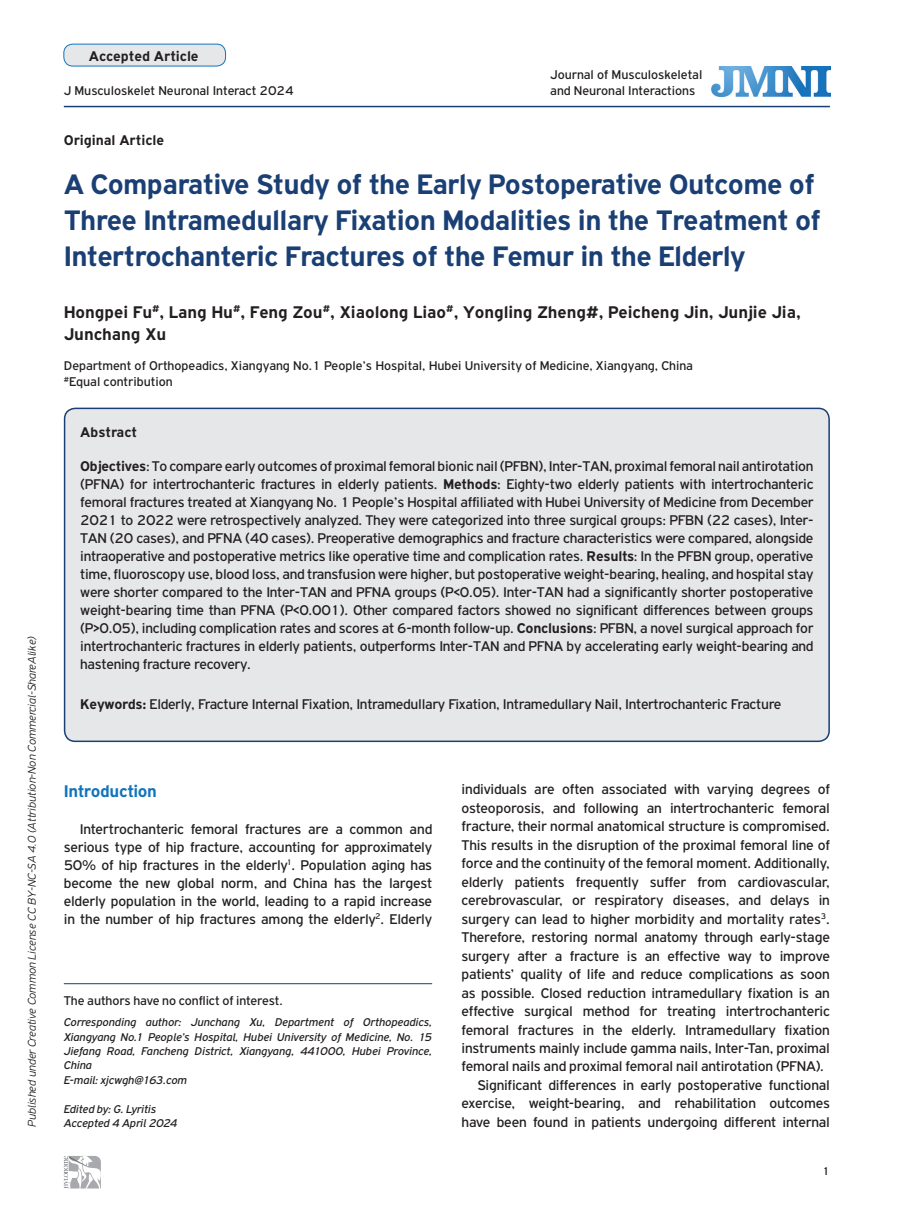
<style>
.page{position:relative;width:915px;height:1212px;background:#fff}
.page>*{position:absolute;margin:0;border:0;box-sizing:border-box;transform-origin:0 0}
.BASIC_TITLE{font:700 30px/36px "PF Highway Gothic";letter-spacing:-.02em;color:#1a3f74}
.AUTHOR{font:700 18px/21.6px "PF Highway Gothic";color:#231f20}
.TITLE_BOLD{font:700 18px "PF Highway Gothic";letter-spacing:-.02em;color:#1074bc}
.TEXT_BASIC{font:15px/18.5px "PF Highway Gothic";letter-spacing:-.01em;color:#231f20;text-align:justify}
.TEXT_ABSTRACT{font:15px/18px "PF Highway Gothic";letter-spacing:-.015em;color:#231f20;text-align:justify}
.TEXT_KEYWORDS{font:15px "PF Highway Gothic";letter-spacing:-.015em;color:#231f20}
.TYPE_OF_ARTICLE{font:700 15px "PF Highway Gothic";color:#231f20}
.TITLE_ABSTRACT{font:700 15px "PF Highway Gothic";color:#231f20}
.TITLE_ADDRESS{font:13.5px "PF Highway Gothic";color:#231f20}
.CONFLICT_OF_INTEREST{font:13.5px "PF Highway Gothic";letter-spacing:-.01em;color:#231f20}
.CORRESPONDING_AUTHOR{font:italic 12px/14.4px "PF Highway Gothic";letter-spacing:-.01em;color:#231f20;text-align:justify}
.t1{font:italic 300 12px "PF Highway Gothic";color:#231f20}
.t2{font:12px "PF Highway Gothic";color:#231f20}
.s1{font-weight:700}
</style>
<div class="page">
<hr style="left:64px;top:106px;width:765px;height:1px;background:#1a3f74">
<div style="left:65px;top:408px;width:763px;height:333px;background:#e6e7e9;border-radius:11px"></div>
<div style="left:64px;top:408px;width:765px;height:334px;border:2px solid #1a3f74;border-radius:11px"></div>
<hr style="left:64px;top:983px;width:368px;height:1px;background:#1a3f74">
<img style="left:711px;top:66px;width:118px;height:31px">
<div style="left:64px;top:44px;width:161px;height:22px;background:#e6e7e9;border-radius:9px"></div>
<div style="left:63px;top:44px;width:163px;height:22px;border:1px solid #1074bc;border-radius:9px"></div>
<svg style="left:64px;top:1156px;width:37px;height:33px"></svg>
<p class="t1" style="left:25px;top:1127px;width:492px;rotate:-90deg">Published under Creative Common License CC BY-NC-SA 4.0 (Attribution-Non Commercial-ShareAlike)</p>
<p class="TYPE_OF_ARTICLE" style="left:89px;top:48px;width:111px">Αccepted Article</p>
<p class="TITLE_ADDRESS" style="left:550px;top:67px;width:153px">Journal of Musculoskeletal</p>
<p class="TITLE_ADDRESS" style="left:550px;top:83px;width:146px">and Neuronal Interactions</p>
<p class="TITLE_ADDRESS" style="left:64px;top:84px;width:231px">J Musculoskelet Neuronal Interact 2024</p>
<p class="TYPE_OF_ARTICLE" style="left:64px;top:132px;width:102px">Original Article</p>
<p class="BASIC_TITLE" style="left:64px;top:166px;width:758px">A Comparative Study of the Early Postoperative Outcome of<br>Three Intramedullary Fixation Modalities in the Treatment of<br>Intertrochanteric Fractures of the Femur in the Elderly</p>
<p class="AUTHOR" style="left:64px;top:302px;width:738px">Hongpei Fu<sup>#</sup>, Lang Hu<sup>#</sup>, Feng Zou<sup>#</sup>, Xiaolong Liao<sup>#</sup>, Yongling Zheng#, Peicheng Jin, Junjie Jia,<br>Junchang Xu</p>
<p class="TITLE_ADDRESS" style="left:64px;top:359px;width:630px">Department of Orthopeadics, Xiangyang No.1 People’s Hospital, Hubei University of Medicine, Xiangyang, China</p>
<p class="TITLE_ADDRESS" style="left:64px;top:375px;width:110px"><sup>#</sup>Equal contribution</p>
<p class="TITLE_ABSTRACT" style="left:80px;top:424px;width:58px">Abstract</p>
<p class="TEXT_ABSTRACT" style="left:80px;top:457px;width:734px"><span class="s1">Objectives</span>: To compare early outcomes of proximal femoral bionic nail (PFBN), Inter-TAN, proximal femoral nail antirotation (PFNA) for intertrochanteric fractures in elderly patients. <span class="s1">Methods</span>: Eighty-two elderly patients with intertrochanteric femoral fractures treated at Xiangyang No. 1 People’s Hospital affiliated with Hubei University of Medicine from December 2021 to 2022 were retrospectively analyzed. They were categorized into three surgical groups: PFBN (22 cases), Inter-TAN (20 cases), and PFNA (40 cases). Preoperative demographics and fracture characteristics were compared, alongside intraoperative and postoperative metrics like operative time and complication rates. <span class="s1">Results</span>: In the PFBN group, operative time, fluoroscopy use, blood loss, and transfusion were higher, but postoperative weight-bearing, healing, and hospital stay were shorter compared to the Inter-TAN and PFNA groups (P&lt;0.05). Inter-TAN had a significantly shorter postoperative weight-bearing time than PFNA (P&lt;0.001). Other compared factors showed no significant differences between groups (P&gt;0.05), including complication rates and scores at 6-month follow-up. <span class="s1">Conclusions</span>: PFBN, a novel surgical approach for intertrochanteric fractures in elderly patients, outperforms Inter-TAN and PFNA by accelerating early weight-bearing and hastening fracture recovery.</p>
<p class="TEXT_KEYWORDS" style="left:80px;top:696px;width:702px"><span class="s1">Keywords:</span> Elderly, Fracture Internal Fixation, Intramedullary Fixation, Intramedullary Nail, Intertrochanteric Fracture</p>
<p class="TITLE_BOLD" style="left:64px;top:781px;width:95px">Introduction</p>
<p class="TEXT_BASIC" style="left:64px;top:820px;width:370px;line-height:18px;text-indent:16px">Intertrochanteric femoral fractures are a common and serious type of hip fracture, accounting for approximately 50% of hip fractures in the elderly<sup>1</sup>. Population aging has become the new global norm, and China has the largest elderly population in the world, leading to a rapid increase in the number of hip fractures among the elderly<sup>2</sup>. Elderly</p>
<p class="CONFLICT_OF_INTEREST" style="left:64px;top:994px;width:220px">The authors have no conflict of interest.</p>
<p class="CORRESPONDING_AUTHOR" style="left:64px;top:1015px;width:369px">Corresponding author: Junchang Xu, Department of Orthopeadics, Xiangyang No.1 People’s Hospital, Hubei University of Medicine, No. 15<br>Jiefang Road, Fancheng District, Xiangyang, 441000, Hubei Province, China</p>
<p class="CORRESPONDING_AUTHOR" style="left:64px;top:1072px;width:125px">E-mail: xjcwgh@163.com</p>
<p class="CORRESPONDING_AUTHOR" style="left:64px;top:1101px;width:94px">Edited by: G. Lyritis</p>
<p class="CORRESPONDING_AUTHOR" style="left:64px;top:1116px;width:115px">Accepted 4 April 2024</p>
<p class="TEXT_BASIC" style="left:461px;top:780px;width:370px">individuals are often associated with varying degrees of osteoporosis, and following an intertrochanteric femoral fracture, their normal anatomical structure is compromised.<br>This results in the disruption of the proximal femoral line of force and the continuity of the femoral moment. Additionally, elderly patients frequently suffer from cardiovascular, cerebrovascular, or respiratory diseases, and delays in surgery can lead to higher morbidity and mortality rates<sup>3</sup>.<br>Therefore, restoring normal anatomy through early-stage surgery after a fracture is an effective way to improve patients’ quality of life and reduce complications as soon as possible. Closed reduction intramedullary fixation is an effective surgical method for treating intertrochanteric femoral fractures in the elderly. Intramedullary fixation instruments mainly include gamma nails, Inter-Tan, proximal femoral nails and proximal femoral nail antirotation (PFNA).</p>
<p class="TEXT_BASIC" style="left:461px;top:1076px;width:370px;text-indent:16px">Significant differences in early postoperative functional exercise, weight-bearing, and rehabilitation outcomes have been found in patients undergoing different internal</p>
<p class="t2" style="left:822px;top:1165px;width:9px">1</p>
</div>
